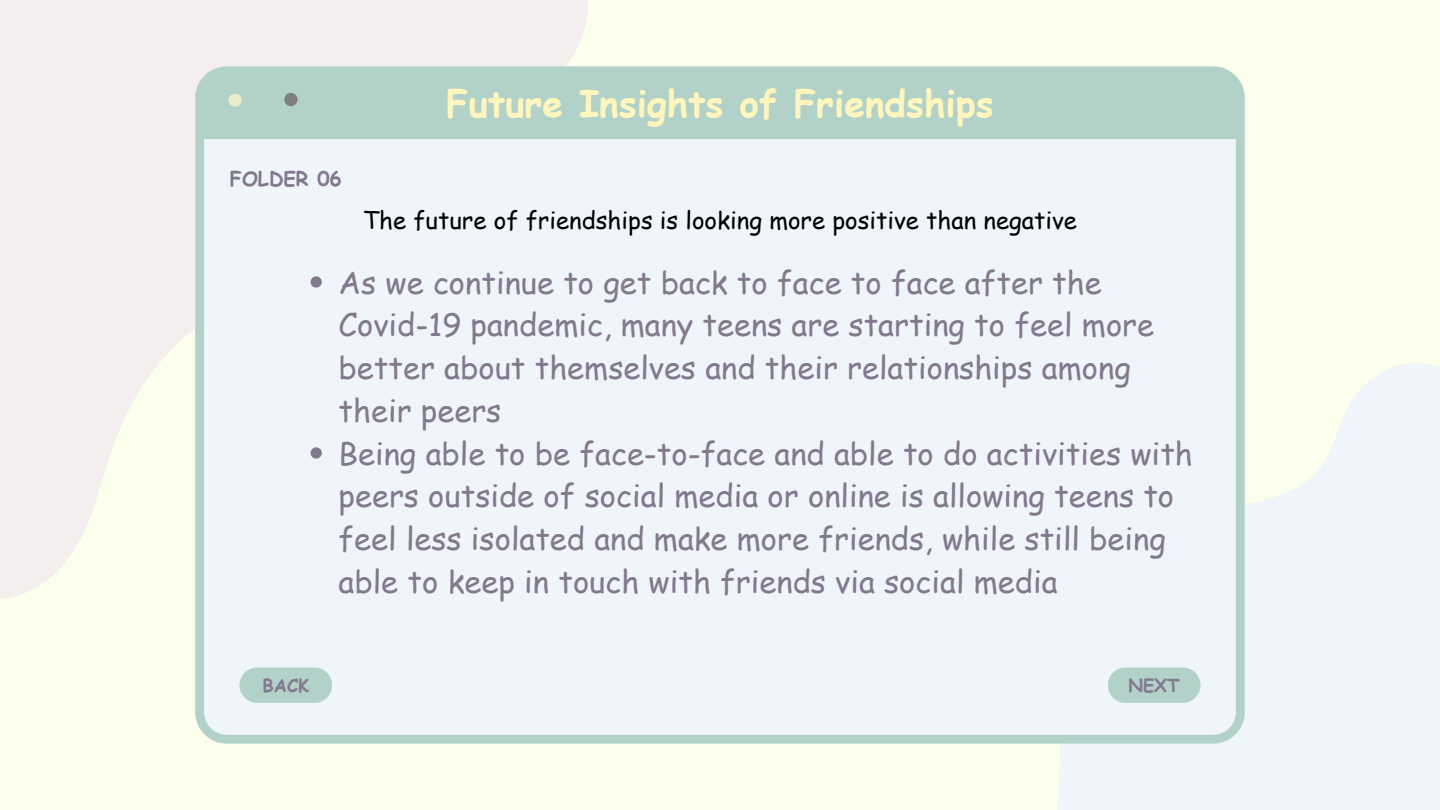
<style>
.page{position:relative;width:1440px;height:810px;background:#fcffeb}
.page>*{position:absolute;margin:0;border:0;box-sizing:border-box;transform-origin:0 0}
.t1{font:700 37px "Comic Sans MS";color:#fff6be}
.t2{font:31px/42.8px "Comic Sans MS";color:#82798f}
.t3{font:24px "Comic Sans MS";color:#000}
.t4{font:700 20px "Comic Sans MS";color:#82798f}
.t5{font:700 18px "Comic Sans MS";color:#82798f}
</style>
<div class="page">
<svg style="left:1058px;top:244px;width:382px;height:566px;fill:#eff5fa"></svg>
<svg style="left:0;top:0;width:588px;height:598px;fill:#f4eeef"></svg>
<div style="left:195px;top:66px;width:1049px;height:678px;background:#b2d2c9;border-radius:31px"></div>
<div style="left:204px;top:139px;width:1032px;height:596px;background:#eff5fa"></div>
<div style="left:228px;top:94px;width:14px;height:13px;background:#e7edc8;border-radius:50%"></div>
<div style="left:284px;top:93px;width:14px;height:13px;background:#7e7e7e;border-radius:50%"></div>
<svg style="left:1108px;top:668px;width:93px;height:35px"></svg>
<svg style="left:239px;top:668px;width:93px;height:35px"></svg>
<svg style="left:311px;top:276px;width:11px;height:12px"></svg>
<svg style="left:311px;top:447px;width:11px;height:12px"></svg>
<p class="t4" style="left:230px;top:164px;width:113px">FOLDER 06</p>
<p class="t1" style="left:446px;top:76px;width:549px">Future Insights of Friendships</p>
<h3 class="t3" style="left:363px;top:203px;width:716px">The future of friendships is looking more positive than negative</h3>
<p class="t2" style="left:339px;top:260px;width:817px">As we continue to get back to face to face after the Covid-19 pandemic, many teens are starting to feel more better about themselves and their relationships among their peers</p>
<p class="t2" style="left:339px;top:431px;width:856px">Being able to be face-to-face and able to do activities with peers outside of social media or online is allowing teens to feel less isolated and make more friends, while still being able to keep in touch with friends via social media</p>
<h1 class="t5" style="left:263px;top:672px;width:48px">BACK</h1>
<p class="t5" style="left:1128px;top:672px;width:53px">NEXT</p>
</div>
